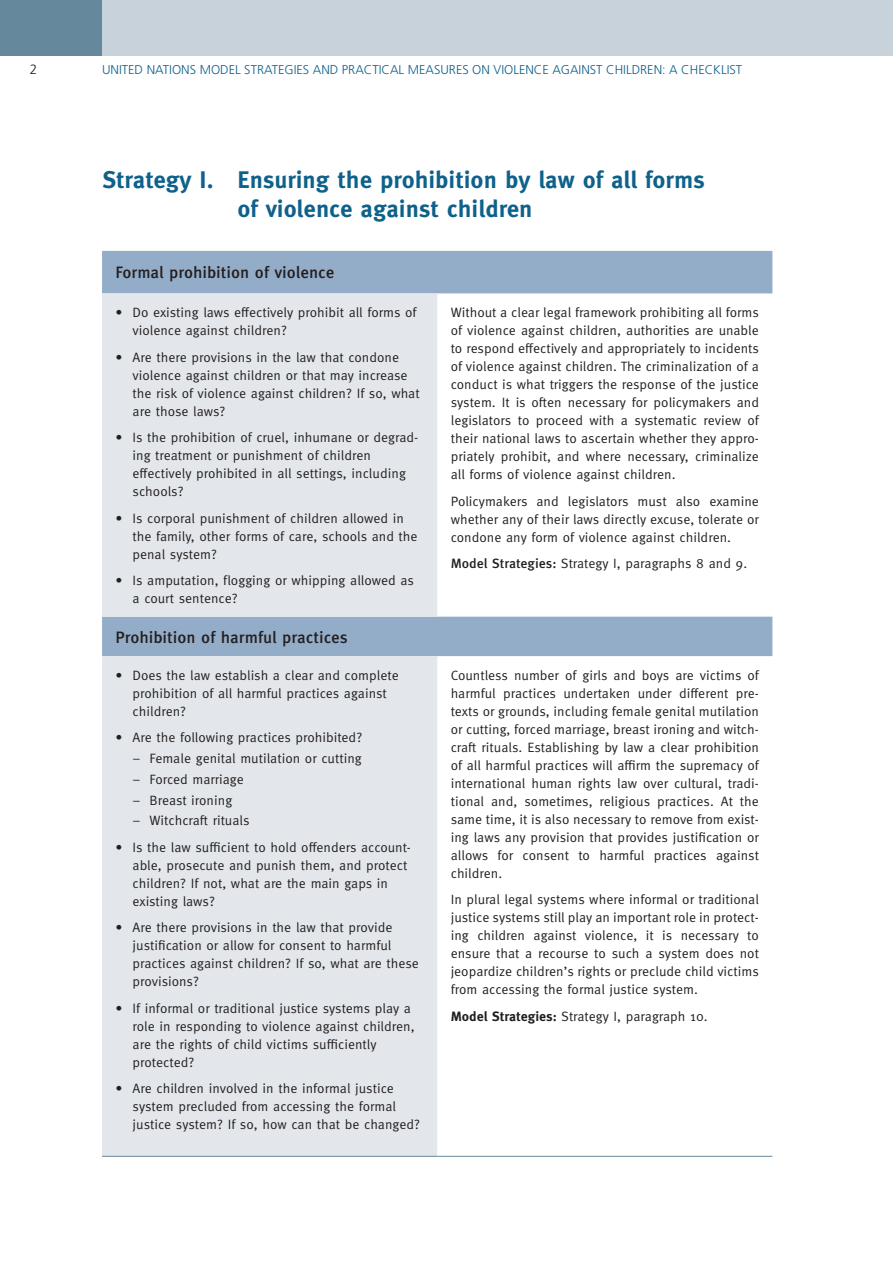
<style>
.page{position:relative;width:893px;height:1263px;background:#fff}
.page>*{position:absolute;margin:0;border:0;box-sizing:border-box;transform-origin:0 0}
.t1{font:700 24px/28.5px "Meta OT";color:#0e618b}
.t2{font:500 16.5px "Meta OT";color:#231f20}
.t3{font:13.5px/18px "Meta OT Norm";color:#231f20}
.t4{font:300 13.5px "Frutiger LT Std";color:#231f20}
.t5{font:300 12.75px "Frutiger LT Std";color:#0e618b}
.s1{font-family:"Meta OT";font-weight:500}
.s2{font-family:"Meta OT";font-weight:700}
</style>
<div class="page">
<div style="left:0;top:0;width:893px;height:55px;background:#c8d2db"></div>
<div style="left:0;top:0;width:102px;height:55px;background:#66889d"></div>
<svg style="left:102px;top:251px;width:670px;height:405px"></svg>
<div style="left:102px;top:293px;width:335px;height:863px;background:#e3e7eb"></div>
<hr style="left:102px;top:1156px;width:335px;height:1px;background:#66889d">
<hr style="left:437px;top:1156px;width:335px;height:1px;background:#66889d">
<p class="t4" style="left:30px;top:62px;width:9px">2</p>
<p class="t5" style="left:102px;top:63px;width:642px">UNITED NATIONS MODEL STRATEGIES AND PRACTICAL MEASURES ON VIOLENCE AGAINST CHILDREN: A CHECKLIST</p>
<h1 class="t1" style="left:238px;top:166px;width:469px;text-indent:-136px">Strategy I. Ensuring the prohibition by law of all forms of violence against children</h1>
<p class="t2" style="left:116px;top:262px;width:220px">Formal prohibition of violence</p>
<p class="t3" style="left:133px;top:304px;width:286px;text-indent:-17px">• Do existing laws effectively prohibit all forms of violence against children?</p>
<p class="t3" style="left:133px;top:348px;width:289px;text-indent:-17px">• Are there provisions in the law that condone violence against children or that may increase the risk of violence against children? If so, what are those laws?</p>
<p class="t3" style="left:133px;top:429px;width:287px;text-indent:-17px">• Is the prohibition of cruel, inhumane or degrad&shy;ing treatment or punishment of children effectively prohibited in all settings, including schools?</p>
<p class="t3" style="left:133px;top:509px;width:287px;text-indent:-17px">• Is corporal punishment of children allowed in the family, other forms of care, schools and the penal system?</p>
<p class="t3" style="left:133px;top:572px;width:283px;text-indent:-17px">• Is amputation, flogging or whipping allowed as a court sentence?</p>
<p class="t2" style="left:116px;top:627px;width:234px">Prohibition of harmful practices</p>
<p class="t3" style="left:133px;top:666px;width:268px;text-indent:-17px">• Does the law establish a clear and complete prohibition of all harmful practices against children?</p>
<p class="t3" style="left:116px;top:729px;width:248px">• Are the following practices prohibited?</p>
<p class="t3" style="left:133px;top:749px;width:231px">– Female genital mutilation or cutting</p>
<p class="t3" style="left:133px;top:770px;width:113px">– Forced marriage</p>
<p class="t3" style="left:133px;top:791px;width:101px">– Breast ironing</p>
<p class="t3" style="left:133px;top:812px;width:119px">– Witchcraft rituals</p>
<p class="t3" style="left:133px;top:838px;width:280px;text-indent:-17px">• Is the law sufficient to hold offenders account&shy;able, prosecute and punish them, and protect children? If not, what are the main gaps in existing laws?</p>
<p class="t3" style="left:133px;top:919px;width:288px;text-indent:-17px">• Are there provisions in the law that provide justification or allow for consent to harmful practices against children? If so, what are these provisions?</p>
<p class="t3" style="left:133px;top:999px;width:284px;text-indent:-17px">• If informal or traditional justice systems play a role in responding to violence against children, are the rights of child victims sufficiently protected?</p>
<p class="t3" style="left:133px;top:1080px;width:289px;text-indent:-17px">• Are children involved in the informal justice system precluded from accessing the formal justice system? If so, how can that be changed?</p>
<p class="t3" style="left:451px;top:304px;width:310px;text-align:justify">Without a clear legal framework prohibiting all forms of violence against children, authorities are unable to respond effectively and appropriately to incidents of violence against children. The criminalization of a conduct is what triggers the response of the justice system. It is often necessary for policymakers and legislators to proceed with a systematic review of their national laws to ascertain whether they appro&shy;priately prohibit, and where necessary, criminalize all forms of violence against children.</p>
<p class="t3" style="left:451px;top:492px;width:310px;text-align:justify">Policymakers and legislators must also examine whether any of their laws directly excuse, tolerate or condone any form of violence against children.</p>
<p class="t3" style="left:451px;top:554px;width:296px"><span class="s1">Model Strategies:</span> Strategy I, paragraphs 8 and 9.</p>
<p class="t3" style="left:451px;top:666px;width:310px;text-align:justify">Countless number of girls and boys are victims of harmful practices undertaken under different pre&shy;texts or grounds, including female genital mutilation or cutting, forced marriage, breast ironing and witch&shy;craft rituals. Establishing by law a clear prohibition of all harmful practices will affirm the supremacy of international human rights law over cultural, tradi&shy;tional and, sometimes, religious practices. At the same time, it is also necessary to remove from exist&shy;ing laws any provision that provides justification or allows for consent to harmful practices against children.</p>
<p class="t3" style="left:451px;top:891px;width:310px;text-align:justify">In plural legal systems where informal or traditional justice systems still play an important role in protect&shy;ing children against violence, it is necessary to ensure that a recourse to such a system does not jeopardize children’s rights or preclude child victims from accessing the formal justice system.</p>
<p class="t3" style="left:451px;top:1007px;width:256px"><span class="s2">Model Strategies:</span> Strategy I, paragraph 10.</p>
</div>
